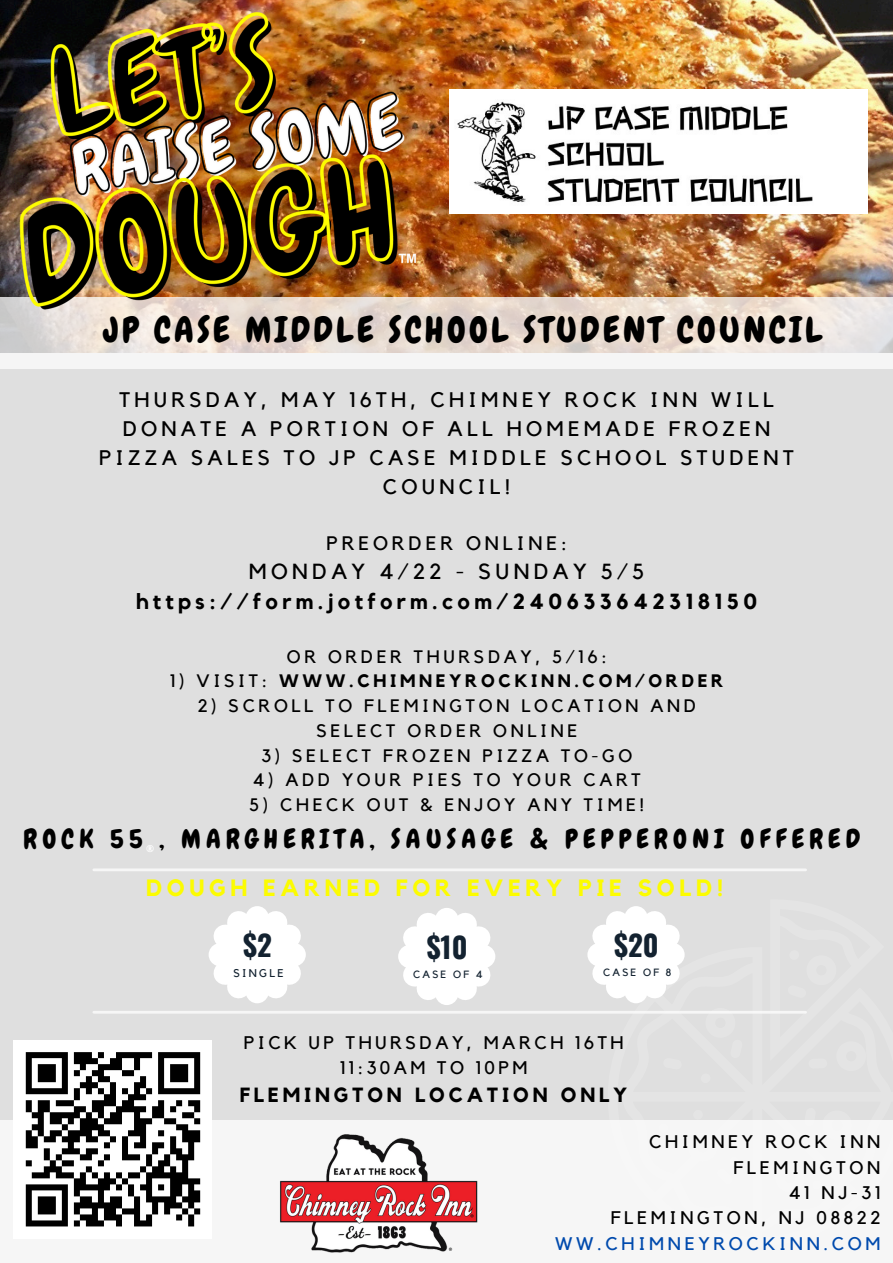
<style>
.page{position:relative;width:893px;height:1263px;background:#d9d9d9}
.page>*{position:absolute;margin:0;border:0;box-sizing:border-box;transform-origin:0 0}
.t1{font:35.47px "Chewy";letter-spacing:.095em;color:#000}
.t2{font:700 28.8px "Oswald";color:#132230}
.t3{font:26.47px "Chewy";letter-spacing:.2em;color:#000}
.t4{font:700 23.48px "Kollektif";letter-spacing:.2em;color:#fcfc00}
.t5{font:700 21.75px/30.4px "Kollektif";letter-spacing:.2em;color:#000;text-align:center}
.t6{font:21px/29.2px "Kollektif";letter-spacing:.2em;color:#000;text-align:center}
.t7{font:700 20.48px "Kollektif";letter-spacing:.185em;color:#000}
.t8{font:19.5px "Kollektif";letter-spacing:.2em;color:#000}
.t9{font:18.23px "Kollektif";letter-spacing:.2em;color:#000}
.t10{font:18.23px "Kollektif";letter-spacing:.2em;color:#004aad}
.t11{font:18px "Kollektif";letter-spacing:.2em;color:#000}
.t12{font:700 18px "Kollektif";letter-spacing:.2em;color:#000}
.t13{font:11.18px "Kollektif";letter-spacing:.2em;color:#132230}
.t14{font:10.5px "Kollektif";letter-spacing:.2em;color:#132230}
.t15{font:700 9.75px "Open Sans";color:#fff}
.s1{font-weight:400}
</style>
<div class="page">
<img style="left:1px;top:0;width:892px;height:297px">
<svg style="left:209px;top:906px;width:97px;height:97px"></svg>
<svg style="left:398px;top:908px;width:97px;height:97px"></svg>
<svg style="left:545px;top:868px;width:348px;height:252px"></svg>
<svg style="left:587px;top:906px;width:97px;height:97px"></svg>
<div style="left:0;top:1120px;width:893px;height:143px;background:#fbfbfb"></div>
<img style="left:279px;top:1134px;width:199px;height:118px">
<svg style="left:0;top:297px;width:893px;height:71px"></svg>
<img style="left:7px;top:0;width:410px;height:352px">
<hr style="left:94px;top:1011px;width:711px;height:3px;background:#fbfbfb">
<hr style="left:94px;top:868px;width:711px;height:3px;background:#fbfbfb">
<img style="left:449px;top:89px;width:418px;height:124px">
<div style="left:14px;top:1040px;width:198px;height:198px;background:#fff"></div>
<svg style="left:25px;top:1052px;width:176px;height:175px"></svg>
<p class="t1" style="left:104px;top:308px;width:720px">JP CASE MIDDLE SCHOOL STUDENT COUNCIL</p>
<p class="t6" style="left:99px;top:385px;width:696px">THURSDAY, MAY 16TH, CHIMNEY ROCK INN WILL DONATE A PORTION OF ALL HOMEMADE FROZEN PIZZA SALES TO JP CASE MIDDLE SCHOOL STUDENT COUNCIL!</p>
<p class="t8" style="left:326px;top:534px;width:242px">PREORDER ONLINE:</p>
<p class="t5" style="left:136px;top:557px;width:622px"><span class="s1">MONDAY 4/22 - SUNDAY 5/5 </span>https://form.jotform.com/240633642318150</p>
<h2 class="t11" style="left:287px;top:648px;width:321px">OR ORDER THURSDAY, 5/16:</h2>
<h6 class="t12" style="left:170px;top:673px;width:555px"><span class="s1">1) VISIT:</span> WWW.CHIMNEYROCKINN.COM/ORDER</h6>
<h5 class="t11" style="left:198px;top:697px;width:500px">2) SCROLL TO FLEMINGTON LOCATION AND</h5>
<p class="t11" style="left:316px;top:722px;width:262px">SELECT ORDER ONLINE</p>
<p class="t11" style="left:261px;top:747px;width:372px">3) SELECT FROZEN PIZZA TO-GO</p>
<p class="t11" style="left:253px;top:772px;width:389px">4) ADD YOUR PIES TO YOUR CART</p>
<p class="t11" style="left:249px;top:796px;width:396px">5) CHECK OUT &amp; ENJOY ANY TIME!</p>
<h1 class="t3" style="left:159px;top:822px;width:702px">, MARGHERITA, SAUSAGE &amp; PEPPERONI OFFERED</h1>
<h1 class="t3" style="left:24px;top:822px;width:120px">ROCK 55</h1>
<h4 class="t15" style="left:146px;top:841px;width:10px">®</h4>
<p class="t4" style="left:146px;top:877px;width:578px">DOUGH EARNED FOR EVERY PIE SOLD!</p>
<p class="t2" style="left:243px;top:922px;width:30px">$2</p>
<p class="t13" style="left:233px;top:968px;width:52px">SINGLE</p>
<p class="t2" style="left:427px;top:924px;width:43px">$10</p>
<p class="t14" style="left:413px;top:969px;width:71px">CASE OF 4</p>
<p class="t2" style="left:614px;top:922px;width:46px">$20</p>
<p class="t14" style="left:603px;top:967px;width:70px">CASE OF 8</p>
<p class="t9" style="left:244px;top:1034px;width:381px">PICK UP THURSDAY, MARCH 16TH</p>
<h1 class="t9" style="left:340px;top:1059px;width:189px">11:30AM TO 10PM</h1>
<p class="t7" style="left:240px;top:1085px;width:389px">FLEMINGTON LOCATION ONLY</p>
<p class="t9" style="left:649px;top:1134px;width:233px">CHIMNEY ROCK INN</p>
<p class="t9" style="left:733px;top:1159px;width:148px">FLEMINGTON</p>
<p class="t9" style="left:788px;top:1184px;width:93px">41 NJ-31</p>
<p class="t9" style="left:611px;top:1210px;width:271px">FLEMINGTON, NJ 08822</p>
<p class="t10" style="left:555px;top:1235px;width:327px">WW.CHIMNEYROCKINN.COM</p>
</div>
